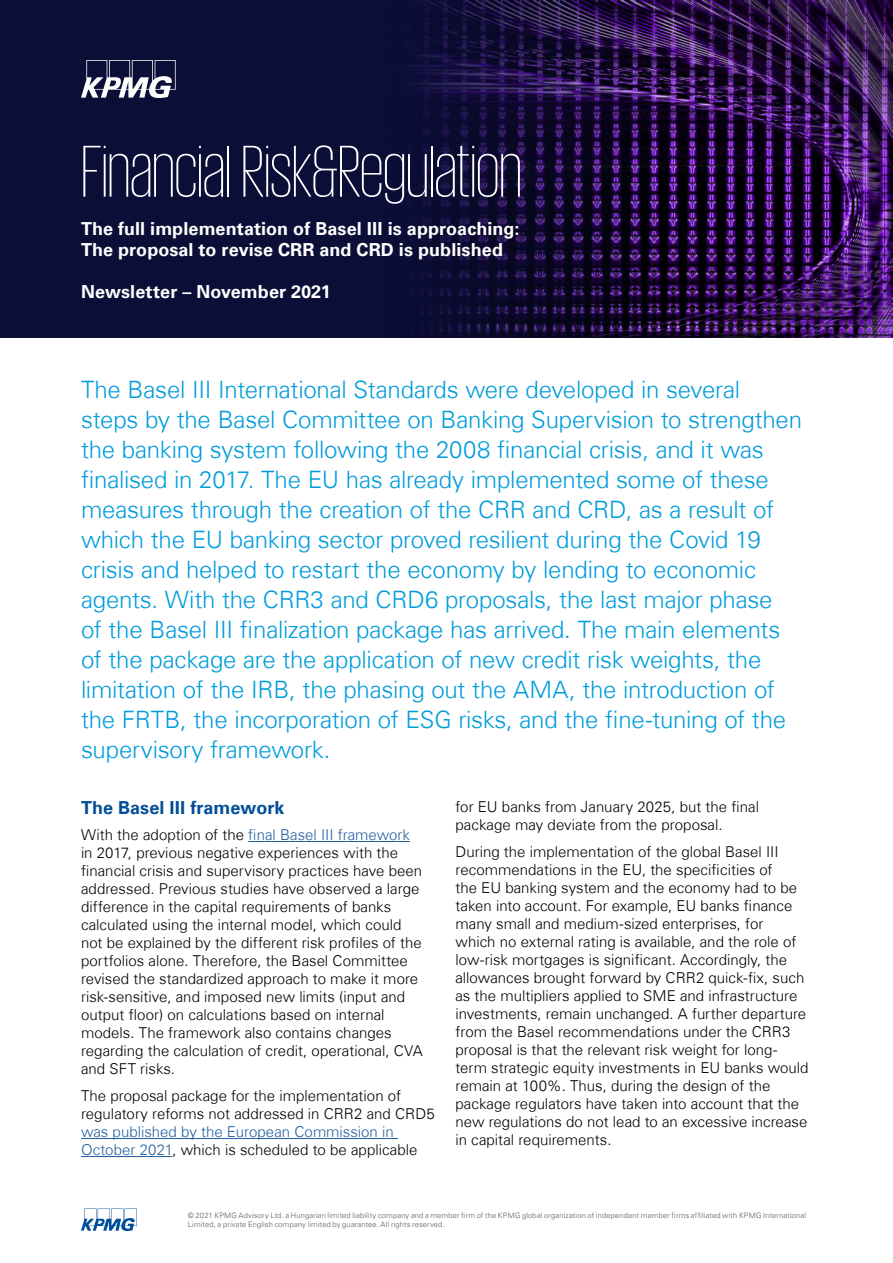
<style>
.page{position:relative;width:893px;height:1263px;background:#fff}
.page>*{position:absolute;margin:0;border:0;box-sizing:border-box;transform-origin:0 0}
.t1{font:200 75px "KPMG";letter-spacing:-.01em;color:#fff}
.t2{font:300 24px/30px "Universfor KPMG";letter-spacing:-.01em;color:#009cdc}
.t3{font:700 18px/21px "Universfor KPMG";letter-spacing:.005em;color:#fff}
.t4{font:700 18px "Universfor KPMG";letter-spacing:.005em;color:#004e98}
.t5{font:300 15px/18px "Universfor KPMG";color:#000}
.t6{font:300 15px/18px "Universfor KPMG";color:#215e9e}
.t7{font:300 7.5px/9px "Universfor KPMG";letter-spacing:.02em;color:#58595b}
.s1{color:#215e9e}
.s2{color:#000}
</style>
<div class="page">
<div style="left:0;top:0;width:893px;height:338px;background:#0b0e37"></div>
<img style="left:416px;top:0;width:477px;height:338px">
<svg style="left:81px;top:60px;width:95px;height:38px"></svg>
<svg style="left:81px;top:1208px;width:56px;height:23px"></svg>
<hr style="left:248px;top:841px;width:162px;height:1px;background:#215e9e">
<hr style="left:81px;top:1138px;width:317px;height:1px;background:#215e9e">
<hr style="left:81px;top:1156px;width:91px;height:1px;background:#215e9e">
<h1 class="t1" style="left:81px;top:136px;width:442px">Financial Risk&amp;Regulation</h1>
<p class="t3" style="left:81px;top:218px;width:440px">The full implementation of Basel III is approaching:<br>The proposal to revise CRR and CRD is published</p>
<p class="t3" style="left:81px;top:281px;width:251px">Newsletter – November 2021</p>
<p class="t2" style="left:81px;top:374px;width:722px">The Basel III International Standards were developed in several steps by the Basel Committee on Banking Supervision to strengthen the banking system following the 2008 financial crisis, and it was finalised in 2017. The EU has already implemented some of these measures through the creation of the CRR and CRD, as a result of which the EU banking sector proved resilient during the Covid 19 crisis and helped to restart the economy by lending to economic agents. With the CRR3 and CRD6 proposals, the last major phase<br>of the Basel III finalization package has arrived. The main elements of the package are the application of new credit risk weights, the limitation of the IRB, the phasing out the AMA, the introduction of the FRTB, the incorporation of ESG risks, and the fine-tuning of the supervisory framework.</p>
<p class="t4" style="left:81px;top:797px;width:205px">The Basel III framework</p>
<p class="t5" style="left:81px;top:826px;width:343px">With the adoption of the <span class="s1">final Basel III framework </span>in 2017, previous negative experiences with the financial crisis and supervisory practices have been addressed. Previous studies have observed a large difference in the capital requirements of banks calculated using the internal model, which could not be explained by the different risk profiles of the portfolios alone. Therefore, the Basel Committee revised the standardized approach to make it more risk-sensitive, and imposed new limits (input and output floor) on calculations based on internal models. The framework also contains changes regarding the calculation of credit, operational, CVA and SFT risks.</p>
<p class="t5" style="left:81px;top:1087px;width:355px">The proposal package for the implementation of regulatory reforms not addressed in CRR2 and CRD5</p>
<p class="t6" style="left:81px;top:1123px;width:338px">was published by the European Commission in<br>October 2021<span class="s2">, which is scheduled to be applicable</span></p>
<p class="t5" style="left:455px;top:797px;width:305px">for EU banks from January 2025, but the final package may deviate from the proposal.</p>
<p class="t5" style="left:455px;top:842px;width:355px">During the implementation of the global Basel III recommendations in the EU, the specificities of<br>the EU banking system and the economy had to be taken into account. For example, EU banks finance many small and medium-sized enterprises, for<br>which no external rating is available, and the role of low-risk mortgages is significant. Accordingly, the allowances brought forward by CRR2 quick-fix, such as the multipliers applied to SME and infrastructure investments, remain unchanged. A further departure from the Basel recommendations under the CRR3 proposal is that the relevant risk weight for long&shy;term strategic equity investments in EU banks would remain at 100%. Thus, during the design of the package regulators have taken into account that the new regulations do not lead to an excessive increase in capital requirements.</p>
<p class="t7" style="left:188px;top:1211px;width:620px">© 2021 KPMG Advisory Ltd. a Hungarian limited liability company and a member firm of the KPMG global organization of independent member firms affiliated with KPMG International<br>Limited, a private English company limited by guarantee. All rights reserved.</p>
</div>
